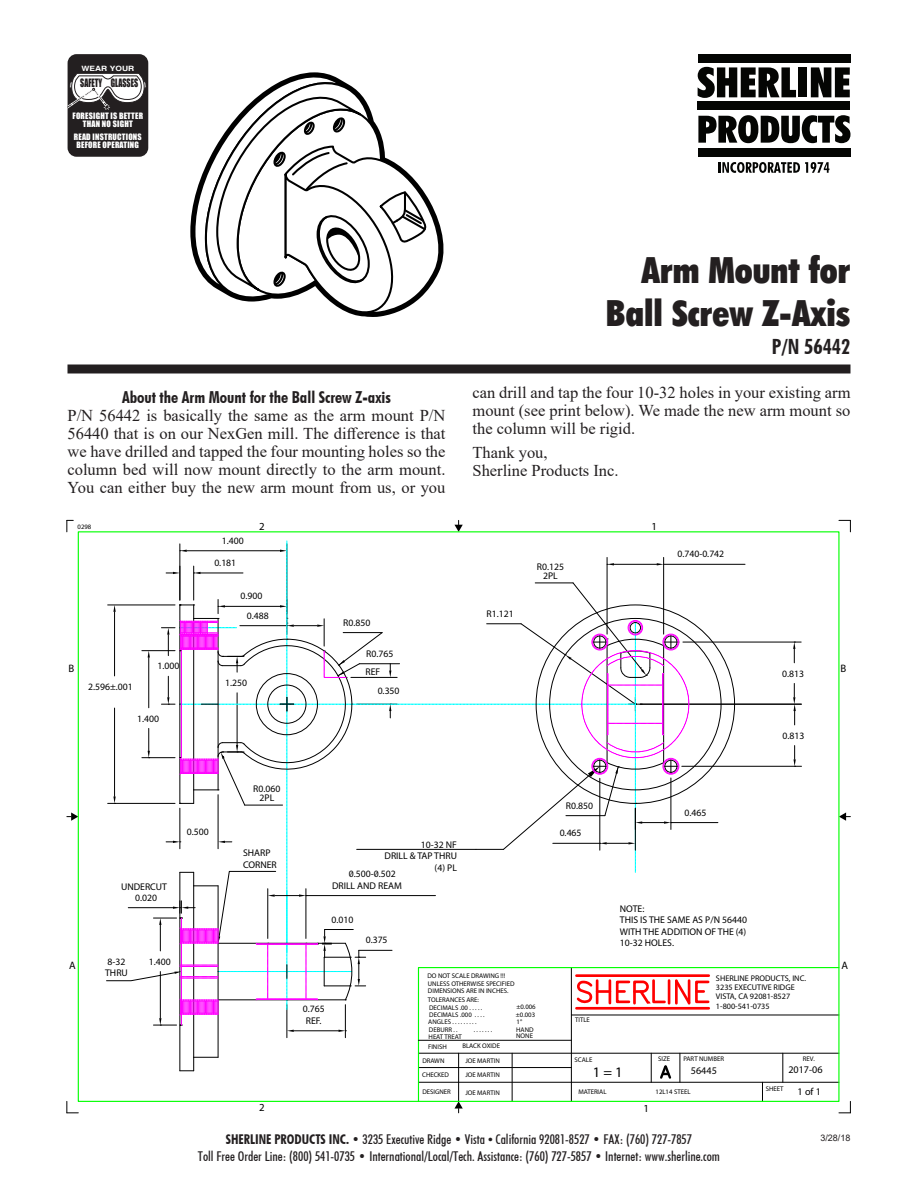
<style>
.page{position:relative;width:918px;height:1188px;background:#fff}
.page>*{position:absolute;margin:0;border:0;box-sizing:border-box;transform-origin:0 0}
.Headline{font:36px/43.2px "Futuri Condensed Extra Bold SWFTE";color:#231f20;text-align:right}
.Subhead_1{font:21px "Futuri Condensed Bold SWFTE";color:#231f20}
.Body_text{font:16.5px/18px "Times New Roman";color:#231f20;text-align:justify}
.Subhead_2{font:16.5px "Futuri Condensed Bold SWFTE";color:#231f20}
.Thank_you{font:16.5px "Times New Roman";color:#231f20}
.t1{font:14.55px "Myriad Pro";color:#000}
.t2{font:13.5px/16.5px "Futuri Condensed Regular SWFTE";color:#231f20;text-align:center}
.t3{font:10.8px "Myriad Pro";color:#000}
.t4{font:10.65px "Impact";color:#231f20;scale:.75 1}
.t5{font:10.2px "Myriad Pro";color:#000}
.t6{font:9.75px/11.4px "Myriad Pro";color:#000}
.t7{font:9px "Arial";color:#231f20}
.t8{font:8.25px "Myriad Pro";color:#000}
.t9{font:8.1px/8.1px "Impact";letter-spacing:.025em;color:#fff;text-align:center}
.t10{font:700 7.35px "Helvetica";color:#fff;scale:1.17 1}
.t11{font:6.75px/7.2px "Myriad Pro";color:#000}
.s1{font-family:"Futuri Condensed Bold SWFTE"}
.s2{font-family:"Futuri Condensed Extra Bold SWFTE"}
.s3{font-family:"Times"}
</style>
<div class="page">
<div style="left:68px;top:54px;width:80px;height:103px;background:#231f20;border-radius:9px"></div>
<svg style="left:67px;top:73px;width:79px;height:37px"></svg>
<svg style="left:698px;top:67px;width:98px;height:31px"></svg>
<div style="left:799px;top:67px;width:8px;height:30px;background:#040503"></div>
<svg style="left:811px;top:67px;width:39px;height:30px"></svg>
<svg style="left:698px;top:115px;width:152px;height:28px"></svg>
<div style="left:698px;top:102px;width:152px;height:8px;background:#040503"></div>
<div style="left:698px;top:148px;width:152px;height:8px;background:#040503"></div>
<div style="left:698px;top:54px;width:152px;height:9px;background:#040503"></div>
<svg style="left:718px;top:162px;width:111px;height:11px"></svg>
<div style="left:68px;top:364px;width:782px;height:10px;background:#231f20"></div>
<svg style="left:192px;top:72px;width:252px;height:245px"></svg>
<svg style="left:839px;top:520px;width:12px;height:12px"></svg>
<svg style="left:840px;top:812px;width:10px;height:9px"></svg>
<svg style="left:839px;top:1101px;width:12px;height:12px"></svg>
<svg style="left:454px;top:520px;width:9px;height:11px"></svg>
<svg style="left:66px;top:520px;width:7px;height:12px"></svg>
<svg style="left:454px;top:1103px;width:9px;height:10px"></svg>
<svg style="left:67px;top:812px;width:11px;height:9px"></svg>
<svg style="left:66px;top:1101px;width:12px;height:12px"></svg>
<svg style="left:417px;top:967px;width:423px;height:136px"></svg>
<hr style="left:418px;top:1040px;width:153px;height:1px;background:#000">
<hr style="left:576px;top:974px;width:133px;height:3px;background:#f00">
<hr style="left:576px;top:1007px;width:133px;height:3px;background:#f00">
<div style="left:695px;top:981px;width:15px;height:22px;border:3px solid #f00"></div>
<svg style="left:782px;top:1053px;width:1px;height:29px"></svg>
<hr style="left:287px;top:1005px;width:1px;height:33px;background:#000">
<hr style="left:345px;top:1005px;width:1px;height:33px;background:#000">
<hr style="left:664px;top:564px;width:81px;height:1px;background:#000">
<hr style="left:671px;top:822px;width:47px;height:1px;background:#000">
<hr style="left:683px;top:642px;width:118px;height:1px;background:#000">
<svg style="left:793px;top:642px;width:2px;height:21px"></svg>
<hr style="left:640px;top:704px;width:162px;height:1px;background:#000">
<hr style="left:682px;top:766px;width:120px;height:1px;background:#000">
<svg style="left:793px;top:683px;width:3px;height:42px"></svg>
<svg style="left:793px;top:746px;width:3px;height:21px"></svg>
<hr style="left:218px;top:972px;width:1px;height:85px;background:#000">
<hr style="left:179px;top:972px;width:1px;height:99px;background:#000">
<svg style="left:180px;top:1057px;width:38px;height:14px"></svg>
<hr style="left:193px;top:886px;width:1px;height:171px;background:#000">
<svg style="left:106px;top:541px;width:598px;height:491px"></svg>
<p class="t10" style="left:82px;top:64px;width:47px">WEAR YOUR</p>
<p class="t4" style="left:80px;top:75px;width:79px">SAFETY GLASSES</p>
<p class="t9" style="left:73px;top:112px;width:72px">FORESIGHT IS BETTER<br>THAN NO SIGHT</p>
<p class="t9" style="left:74px;top:133px;width:69px">READ INSTRUCTIONS<br>BEFORE OPERATING</p>
<p class="Subhead_2" style="left:122px;top:386px;width:270px">About the Arm Mount for the Ball Screw Z-axis</p>
<p class="Body_text" style="left:68px;top:406px;width:380px">P/N 56442 is basically the same as the arm mount P/N 56440 that is on our NexGen mill. The difference is that we have drilled and tapped the four mounting holes so the column bed will now mount directly to the arm mount.<br>You can either buy the new arm mount from us, or you</p>
<p class="t11" style="left:78px;top:523px;width:15px">0298</p>
<p class="t3" style="left:259px;top:520px;width:7px">2</p>
<p class="t6" style="left:222px;top:535px;width:23px">1.400</p>
<p class="t6" style="left:214px;top:557px;width:23px">0.181</p>
<p class="t3" style="left:69px;top:662px;width:7px">B</p>
<p class="t6" style="left:88px;top:681px;width:46px">2.596±.001</p>
<p class="t6" style="left:157px;top:660px;width:23px">1.000</p>
<p class="t6" style="left:137px;top:712px;width:23px">1.400</p>
<p class="t6" style="left:240px;top:590px;width:23px">0.900</p>
<p class="t6" style="left:247px;top:610px;width:23px">0.488</p>
<p class="t6" style="left:225px;top:677px;width:23px">1.250</p>
<p class="t6" style="left:343px;top:617px;width:29px">R0.850</p>
<p class="t6" style="left:366px;top:648px;width:29px">R0.765</p>
<p class="t6" style="left:366px;top:666px;width:16px">REF</p>
<p class="t6" style="left:378px;top:685px;width:23px">0.350</p>
<p class="Headline" style="left:606px;top:247px;width:246px">Arm Mount for<br>Ball Screw Z-Axis</p>
<p class="Subhead_1" style="left:772px;top:333px;width:80px">P/N 56442</p>
<p class="Body_text" style="left:472px;top:382px;width:380px">can drill and tap the four 10-32 holes in your existing arm mount (see print below). We made the new arm mount so the column will be rigid.</p>
<p class="Thank_you" style="left:472px;top:441px;width:77px">Thank you,</p>
<p class="Thank_you" style="left:472px;top:459px;width:148px">Sherline Products Inc.</p>
<p class="t6" style="left:487px;top:608px;width:29px">R1.121</p>
<p class="t6" style="left:537px;top:562px;width:29px;line-height:9px;text-align:center">R0.125<br>2PL</p>
<p class="t3" style="left:651px;top:520px;width:7px">1</p>
<p class="t6" style="left:677px;top:548px;width:48px">0.740-0.742</p>
<p class="t6" style="left:782px;top:667px;width:23px">0.813</p>
<p class="t6" style="left:783px;top:730px;width:23px">0.813</p>
<p class="t3" style="left:841px;top:662px;width:7px">B</p>
<p class="t6" style="left:121px;top:881px;width:47px">UNDERCUT</p>
<p class="t6" style="left:135px;top:892px;width:23px">0.020</p>
<p class="t6" style="left:187px;top:826px;width:23px">0.500</p>
<p class="t6" style="left:253px;top:784px;width:29px;line-height:9px;text-align:center">R0.060<br>2PL</p>
<p class="t6" style="left:243px;top:847px;width:35px">SHARP<br>CORNER</p>
<p class="t6" style="left:385px;top:839px;width:74px;text-align:right">10-32 NF<br>DRILL &amp; TAP THRU (4) PL</p>
<p class="t6" style="left:332px;top:868px;width:71px;text-indent:17px">0.500-0.502<br>DRILL AND REAM</p>
<p class="t6" style="left:332px;top:914px;width:23px">0.010</p>
<p class="t6" style="left:366px;top:934px;width:23px">0.375</p>
<p class="t6" style="left:566px;top:800px;width:29px">R0.850</p>
<p class="t6" style="left:560px;top:827px;width:23px">0.465</p>
<p class="t6" style="left:685px;top:807px;width:23px">0.465</p>
<p class="t6" style="left:620px;top:903px;width:129px">NOTE:<br>THIS IS THE SAME AS P/N 56440<br>WITH THE ADDITION OF THE (4)<br>10-32 HOLES.</p>
<p class="t3" style="left:69px;top:958px;width:8px">A</p>
<p class="t6" style="left:105px;top:956px;width:24px">8-32<br>THRU</p>
<p class="t6" style="left:149px;top:956px;width:23px">1.400</p>
<p class="t3" style="left:259px;top:1101px;width:7px">2</p>
<p class="t6" style="left:303px;top:1003px;width:23px">0.765<br>REF.</p>
<p class="t3" style="left:841px;top:958px;width:8px">A</p>
<p class="t11" style="left:428px;top:972px;width:79px">DO NOT SCALE DRAWING !!!</p>
<p class="t11" style="left:428px;top:981px;width:88px;line-height:6.1px">UNLESS OTHERWISE SPECIFIED<br>DIMENSIONS ARE IN INCHES.</p>
<p class="t11" style="left:429px;top:1026px;width:35px">DEBURR . .<br>HEAT TREAT</p>
<p class="t11" style="left:474px;top:1026px;width:20px">. . . . . . .</p>
<p class="t11" style="left:428px;top:996px;width:53px">TOLERANCES ARE:</p>
<p class="t11" style="left:516px;top:1003px;width:21px;line-height:7.9px">±0.006 ±0.003</p>
<p class="t11" style="left:428px;top:1004px;width:58px">DECIMALS .00 . . . . .<br>DECIMALS .000 . . . .<br>ANGLES . . . . . . . . .</p>
<p class="t11" style="left:517px;top:1018px;width:7px">1°</p>
<p class="t11" style="left:516px;top:1026px;width:19px;line-height:6.6px">HAND<br>NONE</p>
<p class="t11" style="left:428px;top:1043px;width:20px">FINISH</p>
<p class="t11" style="left:422px;top:1054px;width:29px;line-height:14.2px">DRAWN<br>CHECKED</p>
<p class="t11" style="left:462px;top:1042px;width:39px">BLACK OXIDE</p>
<p class="t11" style="left:465px;top:1057px;width:36px">JOE MARTIN</p>
<p class="t11" style="left:465px;top:1071px;width:36px">JOE MARTIN</p>
<p class="t11" style="left:575px;top:1017px;width:16px">TITLE</p>
<p class="t11" style="left:574px;top:1056px;width:19px">SCALE</p>
<p class="t1" style="left:593px;top:1064px;width:31px">1 = 1</p>
<p class="t8" style="left:716px;top:973px;width:92px">SHERLINE PRODUCTS, INC.</p>
<p class="t8" style="left:716px;top:982px;width:80px">3235 EXECUTIVE RIDGE</p>
<p class="t8" style="left:716px;top:992px;width:76px">VISTA, CA 92081-8527</p>
<p class="t8" style="left:716px;top:1001px;width:55px">1-800-541-0735</p>
<p class="t11" style="left:658px;top:1055px;width:13px">SIZE</p>
<p class="t11" style="left:803px;top:1055px;width:13px">REV.</p>
<p class="t11" style="left:684px;top:1055px;width:42px">PART NUMBER</p>
<p class="t5" style="left:691px;top:1064px;width:28px">56445</p>
<p class="t5" style="left:788px;top:1063px;width:36px">2017-06</p>
<p class="t11" style="left:422px;top:1088px;width:30px">DESIGNER</p>
<p class="t11" style="left:465px;top:1089px;width:36px">JOE MARTIN</p>
<p class="t11" style="left:578px;top:1088px;width:30px">MATERIAL</p>
<p class="t11" style="left:656px;top:1088px;width:36px">12L14 STEEL</p>
<p class="t11" style="left:766px;top:1085px;width:19px">SHEET</p>
<p class="t5" style="left:798px;top:1086px;width:25px">1 of 1</p>
<p class="t3" style="left:643px;top:1102px;width:7px">1</p>
<p class="t2" style="left:198px;top:1131px;width:524px"><span class="s1">SHERLINE PRODUCTS INC.</span> <span class="s2">•</span> 3235 Executive Ridge <span class="s2">•</span> Vista <span class="s3">•</span> California 92081-8527 <span class="s2">•</span> FAX: (760) 727-7857<br>Toll Free Order Line: (800) 541-0735 <span class="s2">•</span> International/Local/Tech. Assistance: (760) 727-5857 <span class="s2">•</span> Internet: www.sherline.com</p>
<p class="t7" style="left:820px;top:1131px;width:32px">3/28/18</p>
</div>
